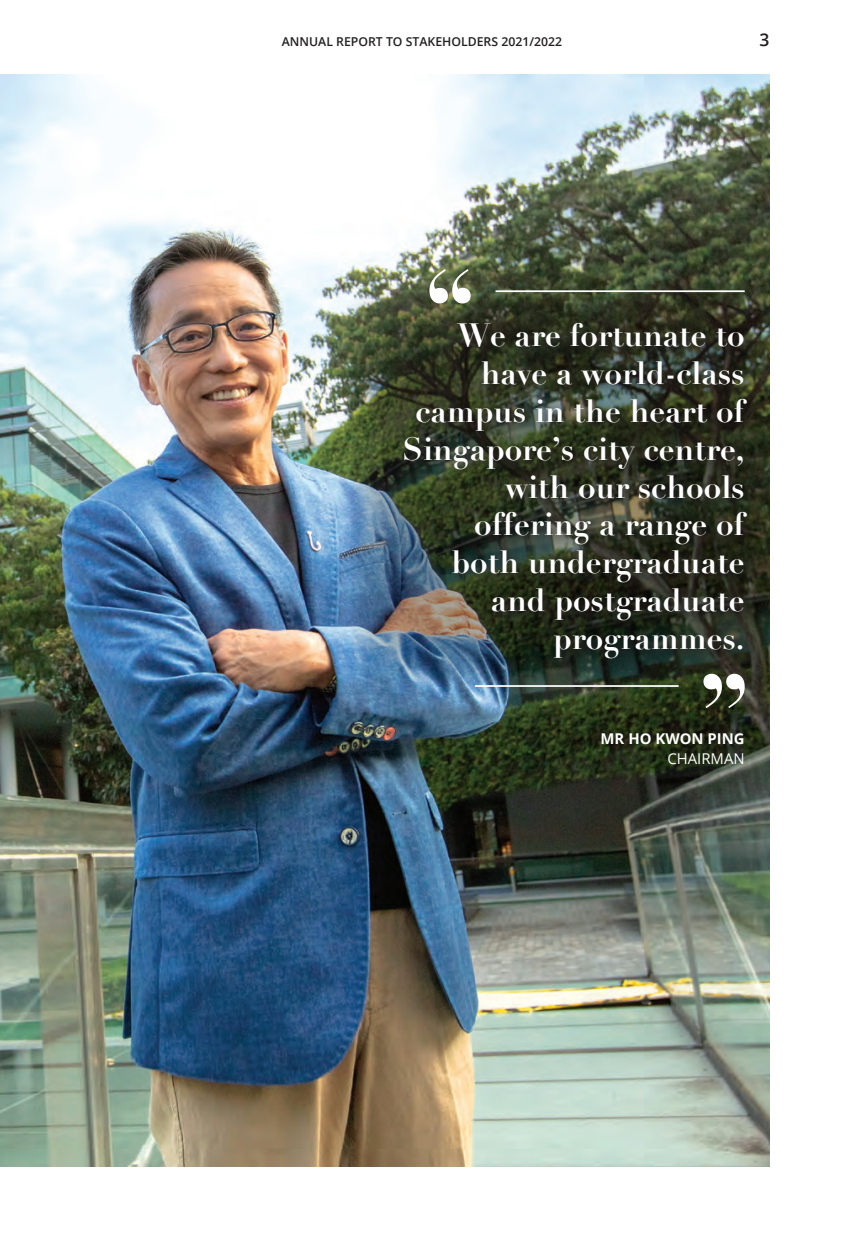
<style>
.page{position:relative;width:844px;height:1241px;background:#fff}
.page>*{position:absolute;margin:0;border:0;box-sizing:border-box;transform-origin:0 0}
.t1{font:700 31.5px/37.8px "Didot";color:#fff;text-align:right}
.t2{font:600 17.5px "Open Sans";color:#231f20}
.t3{font:700 14.88px "Open Sans";color:#fff}
.t4{font:14.88px "Open Sans";color:#fff}
.t5{font:600 12.25px "Open Sans";color:#231f20}
</style>
<div class="page">
<img style="left:0;top:74px;width:769px;height:1092px">
<img style="left:350px;top:291px;width:419px;height:395px">
<svg style="left:398px;top:316px;width:362px;height:356px;background:#2e3428"></svg>
<svg style="left:429px;top:269px;width:41px;height:34px"></svg>
<hr style="left:495px;top:290px;width:249px;height:2px;background:#fff">
<svg style="left:703px;top:673px;width:41px;height:35px"></svg>
<hr style="left:474px;top:685px;width:204px;height:1px;background:#fff">
<p class="t5" style="left:282px;top:33px;width:282px">ANNUAL REPORT TO STAKEHOLDERS 2021/2022</p>
<p class="t2" style="left:759px;top:27px;width:11px">3</p>
<p class="t1" style="left:402px;top:316px;width:343px">We are fortunate to have a world-class campus in the heart of<br>Singapore’s city centre, with our schools offering a range of both undergraduate and postgraduate programmes.</p>
<p class="t3" style="left:600px;top:728px;width:145px">MR HO KWON PING</p>
<p class="t4" style="left:667px;top:748px;width:79px">CHAIRMAN</p>
</div>
